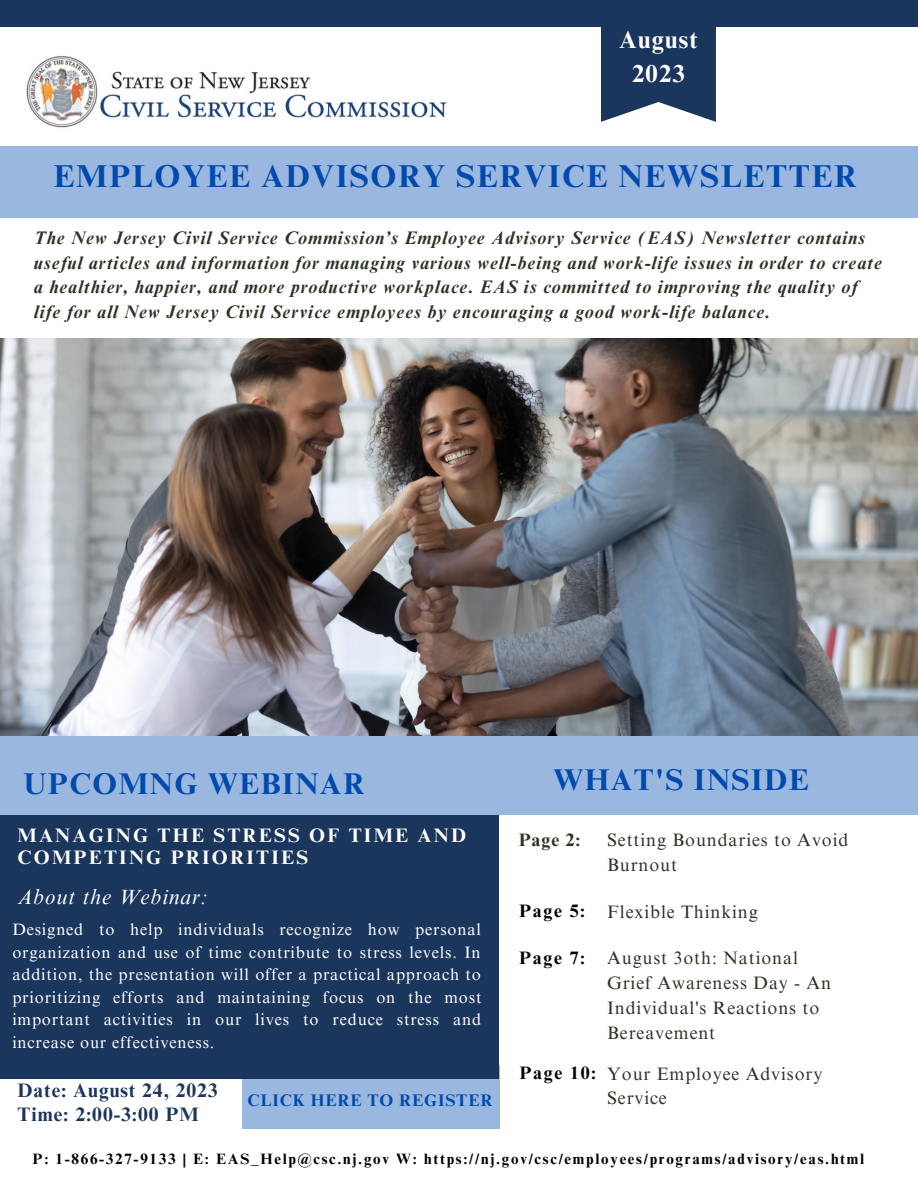
<style>
.page{position:relative;width:918px;height:1188px;background:#fff}
.page>*{position:absolute;margin:0;border:0;box-sizing:border-box;transform-origin:0 0}
.t1{font:700 31.65px "Times NRMT Pro";letter-spacing:.05em;color:#004aad}
.t2{font:700 30px "Times NRMT Pro";letter-spacing:.05em;color:#004aad}
.t3{font:700 24.6px "Times NRMT Pro";letter-spacing:.05em;color:#fff}
.t4{font:italic 21px "Times NRMT Pro";letter-spacing:.05em;color:#fff}
.t5{font:700 19.5px/22.5px "Times NRMT Pro";letter-spacing:.115em;color:#fff}
.t6{font:700 19.5px "Times NRMT Pro";letter-spacing:.05em;color:#1b365d}
.t7{font:italic 700 18.15px/24.8px "Times NRMT Pro";letter-spacing:.05em;color:#2b3425}
.t8{font:18px/24.8px "Times NRMT Pro";letter-spacing:.05em;color:#2b3425}
.t9{font:700 18px "Times NRMT Pro";letter-spacing:.09em;color:#000}
.t10{font:700 18px "Times NRMT Pro";color:#2b3425}
.t11{font:700 16.8px "Times NRMT Pro";letter-spacing:.05em;color:#004aad}
.t12{font:16.5px/22.5px "Times NRMT Pro";letter-spacing:.05em;color:#fff;text-align:justify}
.t13{font:700 15px "Times NRMT Pro";letter-spacing:.115em;color:#000}
</style>
<div class="page">
<div style="left:0;top:0;width:918px;height:26px;background:#1b365d"></div>
<img style="left:0;top:339px;width:918px;height:397px">
<div style="left:243px;top:1066px;width:256px;height:63px;background:#9ab7df"></div>
<div style="left:0;top:813px;width:499px;height:265px;background:#1b365d"></div>
<img style="left:26px;top:56px;width:421px;height:72px">
<svg style="left:601px;top:26px;width:115px;height:96px;background:#324b6e"></svg>
<div style="left:0;top:147px;width:918px;height:70px;background:#9ab7df"></div>
<div style="left:0;top:736px;width:918px;height:79px;background:#9ab7df"></div>
<p class="t3" style="left:619px;top:30px;width:80px">August</p>
<p class="t3" style="left:632px;top:64px;width:54px">2023</p>
<p class="t1" style="left:54px;top:164px;width:805px">EMPLOYEE ADVISORY SERVICE NEWSLETTER</p>
<p class="t7" style="left:34px;top:228px;width:850px">The New Jersey Civil Service Commission’s Employee Advisory Service (EAS) Newsletter contains useful articles and information for managing various well-being and work-life issues in order to create a healthier, happier, and more productive workplace. EAS is committed to improving the quality of life for all New Jersey Civil Service employees by encouraging a good work-life balance.</p>
<p class="t2" style="left:23px;top:772px;width:343px">UPCOMNG WEBINAR</p>
<p class="t5" style="left:17px;top:826px;width:450px">MANAGING THE STRESS OF TIME AND<br>COMPETING PRIORITIES</p>
<p class="t4" style="left:17px;top:889px;width:192px">About the Webinar:</p>
<p class="t12" style="left:12px;top:920px;width:471px">Designed to help individuals recognize how personal organization and use of time contribute to stress levels. In addition, the presentation will offer a practical approach to prioritizing efforts and maintaining focus on the most important activities in our lives to reduce stress and increase our effectiveness.</p>
<p class="t6" style="left:17px;top:1083px;width:202px">Date: August 24, 2023</p>
<p class="t6" style="left:17px;top:1107px;width:183px">Time: 2:00-3:00 PM</p>
<p class="t11" style="left:247px;top:1094px;width:247px">CLICK HERE TO REGISTER</p>
<p class="t2" style="left:554px;top:769px;width:257px">WHAT'S INSIDE</p>
<p class="t10" style="left:519px;top:833px;width:63px">Page 2:</p>
<p class="t9" style="left:519px;top:904px;width:67px">Page 5:</p>
<p class="t9" style="left:519px;top:951px;width:67px">Page 7:</p>
<p class="t9" style="left:520px;top:1066px;width:78px">Page 10:</p>
<p class="t8" style="left:607px;top:830px;width:243px">Setting Boundaries to Avoid<br>Burnout</p>
<p class="t8" style="left:607px;top:901px;width:152px">Flexible Thinking</p>
<p class="t8" style="left:607px;top:948px;width:226px">August 3oth: National<br>Grief Awareness Day - An<br>Individual's Reactions to<br>Bereavement</p>
<p class="t8" style="left:607px;top:1063px;width:217px">Your Employee Advisory<br>Service</p>
<p class="t13" style="left:33px;top:1153px;width:833px">P: 1-866-327-9133 | E: EAS_Help@csc.nj.gov W: https://nj.gov/csc/employees/programs/advisory/eas.html</p>
</div>
